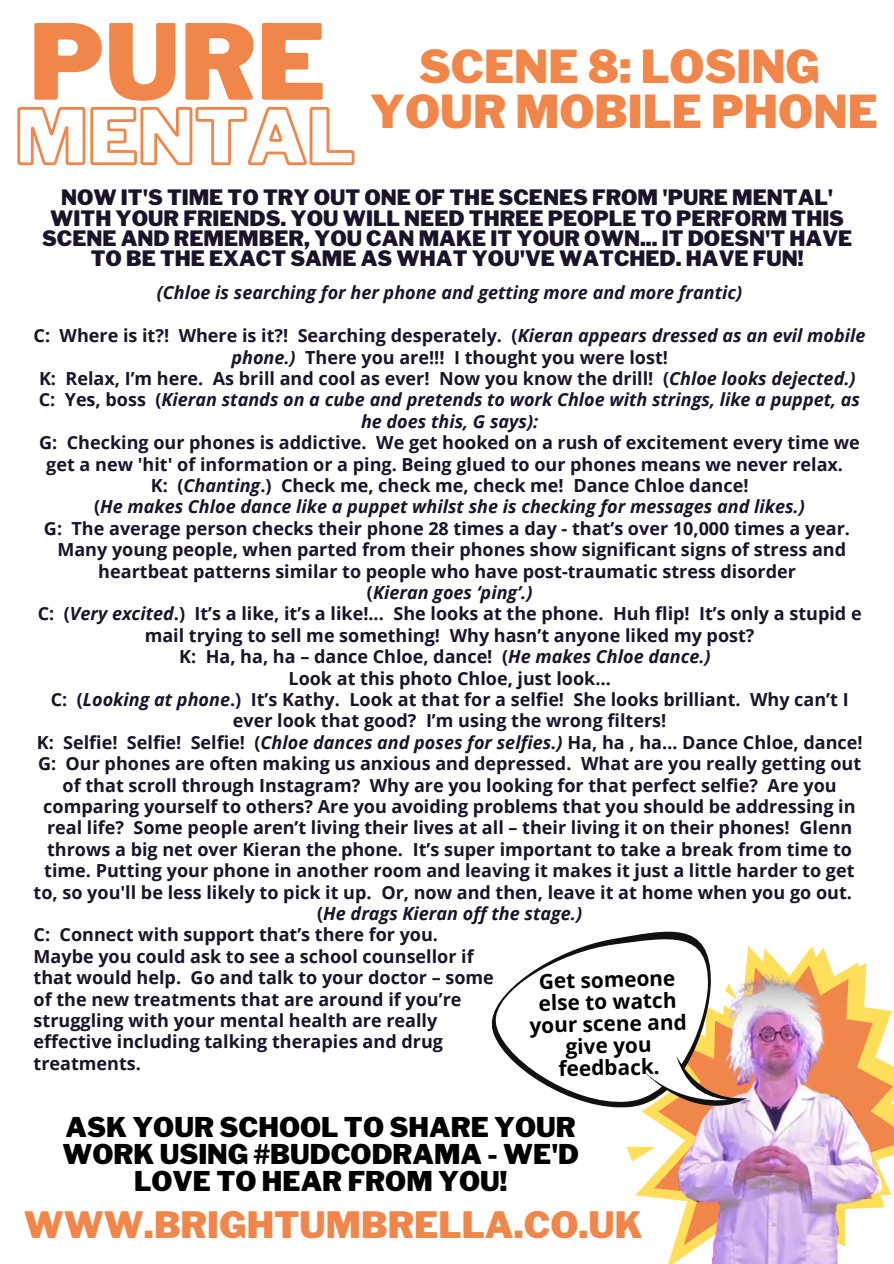
<style>
.page{position:relative;width:894px;height:1264px;background:#fff}
.page>*{position:absolute;margin:0;border:0;box-sizing:border-box;transform-origin:0 0}
.t1{font:900 103.5px "Libre Franklin";color:#f1864a}
.t2{font:900 45px "Libre Franklin";color:#f1864a}
.t3{font:900 36px "Libre Franklin";color:#f1864a}
.t4{font:900 27px/27px "Libre Franklin";color:#000;text-align:center}
.t5{font:900 21px/20.2px "Libre Franklin";color:#1b132a;text-align:center}
.t6{font:700 20.85px/21.9px "Open Sans";color:#000;text-align:center}
.t7{font:700 18px/21.5px "Open Sans";color:#1b132a;text-align:center}
.t8{font:italic 700 18px/21.5px "Open Sans";color:#1b132a;text-align:center}
.s1{font-style:italic}
.s2{font-style:normal}
</style>
<div class="page">
<svg style="left:635px;top:945px;width:258px;height:318px"></svg>
<svg style="left:626px;top:1143px;width:29px;height:23px"></svg>
<img style="left:671px;top:974px;width:211px;height:289px">
<svg style="left:491px;top:931px;width:257px;height:212px"></svg>
<svg style="left:17px;top:107px;width:338px;height:59px"></svg>
<p class="t1" style="left:29px;top:0;width:298px">PURE</p>
<p class="t2" style="left:419px;top:40px;width:402px">SCENE 8: LOSING</p>
<p class="t2" style="left:370px;top:85px;width:509px">YOUR MOBILE PHONE</p>
<p class="t5" style="left:42px;top:187px;width:811px">NOW IT'S TIME TO TRY OUT ONE OF THE SCENES FROM 'PURE MENTAL' WITH YOUR FRIENDS. YOU WILL NEED THREE PEOPLE TO PERFORM THIS SCENE AND REMEMBER, YOU CAN MAKE IT YOUR OWN... IT DOESN'T HAVE TO BE THE EXACT SAME AS WHAT YOU'VE WATCHED. HAVE FUN!</p>
<p class="t8" style="left:157px;top:281px;width:586px">(Chloe is searching for her phone and getting more and more frantic)</p>
<p class="t7" style="left:34px;top:324px;width:833px">C: Where is it?! Where is it?! Searching desperately. (<span class="s1">Kieran appears dressed as an evil mobile phone.)</span> There you are!!! I thought you were lost!</p>
<p class="t7" style="left:39px;top:367px;width:817px">K: Relax, I’m here. As brill and cool as ever! Now you know the drill! (<span class="s1">Chloe looks dejected.)</span></p>
<p class="t8" style="left:39px;top:388px;width:822px"><span class="s2">C: Yes, boss (</span>Kieran stands on a cube and pretends to work Chloe with strings, like a puppet, as he does this, G says):</p>
<p class="t7" style="left:39px;top:431px;width:821px">G: Checking our phones is addictive. We get hooked on a rush of excitement every time we get a new 'hit' of information or a ping. Being glued to our phones means we never relax.</p>
<p class="t7" style="left:151px;top:474px;width:599px">K: (<span class="s1">Chanting</span>.) Check me, check me, check me! Dance Chloe dance!</p>
<p class="t8" style="left:94px;top:495px;width:712px"><span class="s2">(</span>He makes Chloe dance like a puppet whilst she is checking for messages and likes.)</p>
<p class="t7" style="left:44px;top:517px;width:807px">G: The average person checks their phone 28 times a day - that’s over 10,000 times a year.<br>Many young people, when parted from their phones show significant signs of stress and heartbeat patterns similar to people who have post-traumatic stress disorder</p>
<p class="t8" style="left:367px;top:581px;width:167px"><span class="s2">(</span>Kieran goes ‘ping’.)</p>
<p class="t7" style="left:38px;top:602px;width:825px">C: (<span class="s1">Very excited</span>.) It’s a like, it’s a like!... She looks at the phone. Huh flip! It’s only a stupid e mail trying to sell me something! Why hasn’t anyone liked my post?</p>
<p class="t7" style="left:179px;top:645px;width:533px">K: Ha, ha, ha – dance Chloe, dance! (<span class="s1">He makes Chloe dance.)</span></p>
<p class="t7" style="left:288px;top:667px;width:324px">Look at this photo Chloe, just look…</p>
<p class="t7" style="left:51px;top:688px;width:799px">C: (<span class="s1">Looking at phone</span>.) It’s Kathy. Look at that for a selfie! She looks brilliant. Why can’t I ever look that good? I’m using the wrong filters!</p>
<p class="t7" style="left:37px;top:731px;width:827px">K: Selfie! Selfie! Selfie! (<span class="s1">Chloe dances and poses for selfies.)</span> Ha, ha , ha… Dance Chloe, dance!</p>
<p class="t7" style="left:34px;top:752px;width:829px">G: Our phones are often making us anxious and depressed. What are you really getting out of that scroll through Instagram? Why are you looking for that perfect selfie? Are you comparing yourself to others? Are you avoiding problems that you should be addressing in real life? Some people aren’t living their lives at all – their living it on their phones! Glenn throws a big net over Kieran the phone. It’s super important to take a break from time to time. Putting your phone in another room and leaving it makes it just a little harder to get to, so you'll be less likely to pick it up. Or, now and then, leave it at home when you go out. (<span class="s1">He drags Kieran off the stage.)</span></p>
<p class="t7" style="left:34px;top:923px;width:406px">C: Connect with support that’s there for you.</p>
<p class="t7" style="left:34px;top:945px;width:441px">Maybe you could ask to see a school counsellor if</p>
<p class="t7" style="left:34px;top:966px;width:461px">that would help. Go and talk to your doctor – some</p>
<p class="t7" style="left:34px;top:987px;width:429px">of the new treatments that are around if you’re</p>
<p class="t7" style="left:34px;top:1009px;width:405px">struggling with your mental health are really</p>
<p class="t7" style="left:34px;top:1030px;width:411px">effective including talking therapies and drug</p>
<p class="t7" style="left:34px;top:1052px;width:109px">treatments.</p>
<p class="t6" style="left:528px;top:969px;width:159px;rotate:-1deg">Get someone else to watch your scene and give you feedback.</p>
<p class="t4" style="left:62px;top:1113px;width:518px">ASK YOUR SCHOOL TO SHARE YOUR<br>WORK USING #BUDCODRAMA - WE'D<br>LOVE TO HEAR FROM YOU!</p>
<p class="t3" style="left:24px;top:1202px;width:620px">WWW.BRIGHTUMBRELLA.CO.UK</p>
</div>
